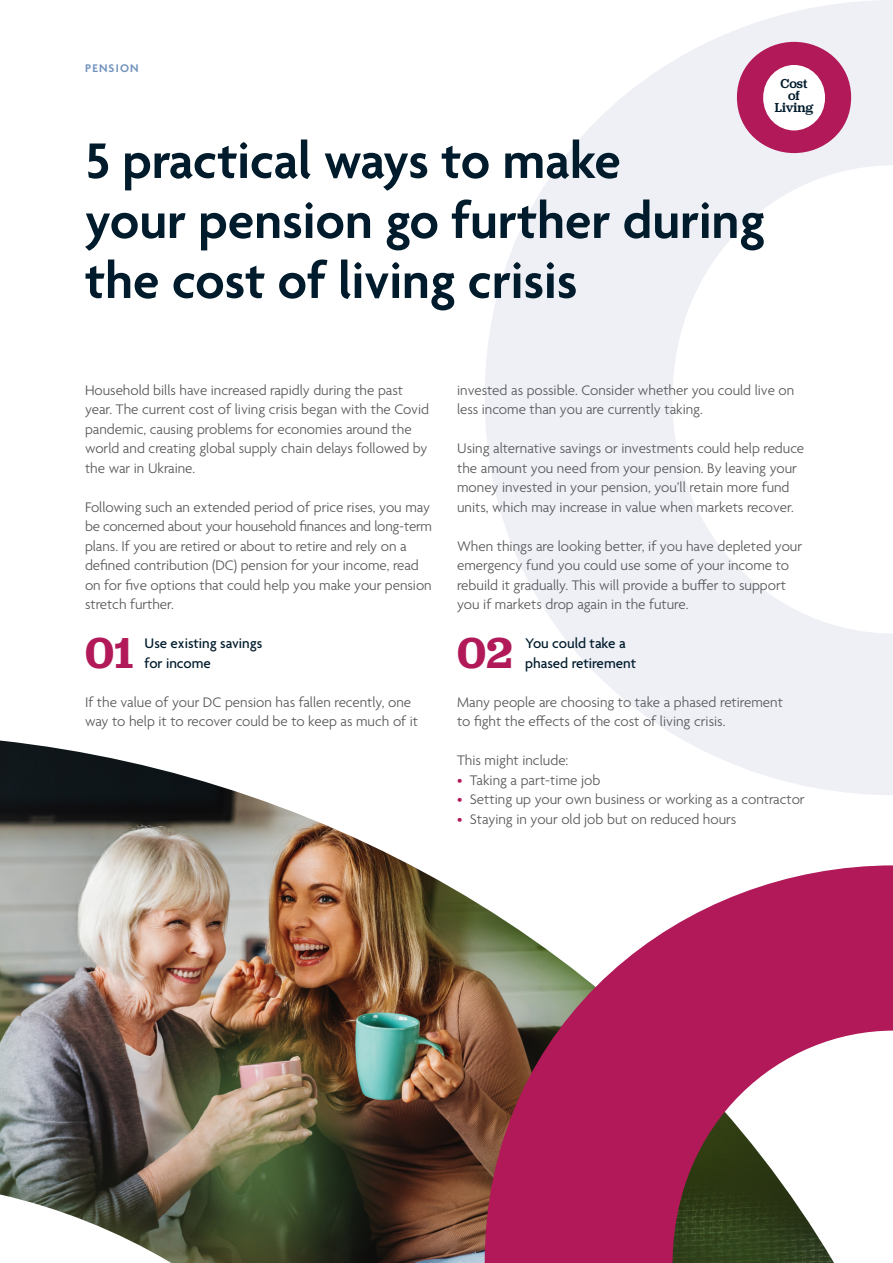
<style>
.page{position:relative;width:893px;height:1263px;background:#fff}
.page>*{position:absolute;margin:0;border:0;box-sizing:border-box;transform-origin:0 0}
.t1{font:600 54px/60px "Agenda";color:#001b2c}
.t2{font:600 45px "Jubilat";color:#b11958}
.t3{font:300 15px/19.5px "Agenda";color:#57585a}
.t4{font:500 15px/19.5px "Agenda";color:#001b2c}
.t5{font:500 13.5px/24px "Jubilat";color:#001b2c;text-align:center}
.t6{font:600 12px "Agenda";letter-spacing:.1em;color:#6f92bd}
.s1{color:#b11958}
</style>
<div class="page">
<svg style="left:485px;top:0;width:408px;height:739px;fill:#eef0f6"></svg>
<img style="left:0;top:740px;width:834px;height:523px">
<svg style="left:737px;top:42px;width:114px;height:111px"></svg>
<svg style="left:485px;top:865px;width:408px;height:398px;fill:#b11958"></svg>
<p class="t6" style="left:85px;top:62px;width:55px">PENSION</p>
<h1 class="t1" style="left:85px;top:134px;width:681px">5 practical ways to make<br>your pension go further during the cost of living crisis</h1>
<p class="t5" style="left:775px;top:71px;width:40px">Cost<br>Living</p>
<p class="t5" style="left:788px;top:83px;width:13px">of</p>
<p class="t3" style="left:85px;top:381px;width:346px">Household bills have increased rapidly during the past year. The current cost of living crisis began with the Covid pandemic, causing problems for economies around the world and creating global supply chain delays followed by the war in Ukraine.</p>
<p class="t3" style="left:85px;top:498px;width:348px">Following such an extended period of price rises, you may be concerned about your household finances and long-term plans. If you are retired or about to retire and rely on a defined contribution (DC) pension for your income, read on for five options that could help you make your pension stretch further.</p>
<p class="t4" style="left:145px;top:635px;width:119px">Use existing savings for income</p>
<p class="t3" style="left:85px;top:693px;width:335px">If the value of your DC pension has fallen recently, one way to help it to recover could be to keep as much of it</p>
<h2 class="t2" style="left:85px;top:624px;width:50px">01</h2>
<p class="t3" style="left:457px;top:381px;width:339px">invested as possible. Consider whether you could live on less income than you are currently taking.</p>
<p class="t3" style="left:457px;top:440px;width:349px">Using alternative savings or investments could help reduce the amount you need from your pension. By leaving your money invested in your pension, you’ll retain more fund units, which may increase in value when markets recover.</p>
<p class="t3" style="left:457px;top:537px;width:347px">When things are looking better, if you have depleted your emergency fund you could use some of your income to rebuild it gradually. This will provide a buffer to support you if markets drop again in the future.</p>
<p class="t4" style="left:525px;top:635px;width:112px">You could take a phased retirement</p>
<p class="t3" style="left:457px;top:693px;width:327px">Many people are choosing to take a phased retirement to fight the effects of the cost of living crisis.</p>
<p class="t3" style="left:457px;top:752px;width:113px">This might include:</p>
<p class="t3" style="left:457px;top:771px;width:145px"><span class="s1">•</span> Taking a part-time job</p>
<p class="t3" style="left:457px;top:791px;width:349px"><span class="s1">•</span> Setting up your own business or working as a contractor</p>
<p class="t3" style="left:457px;top:810px;width:281px"><span class="s1">•</span> Staying in your old job but on reduced hours</p>
<h2 class="t2" style="left:457px;top:624px;width:57px">02</h2>
</div>
